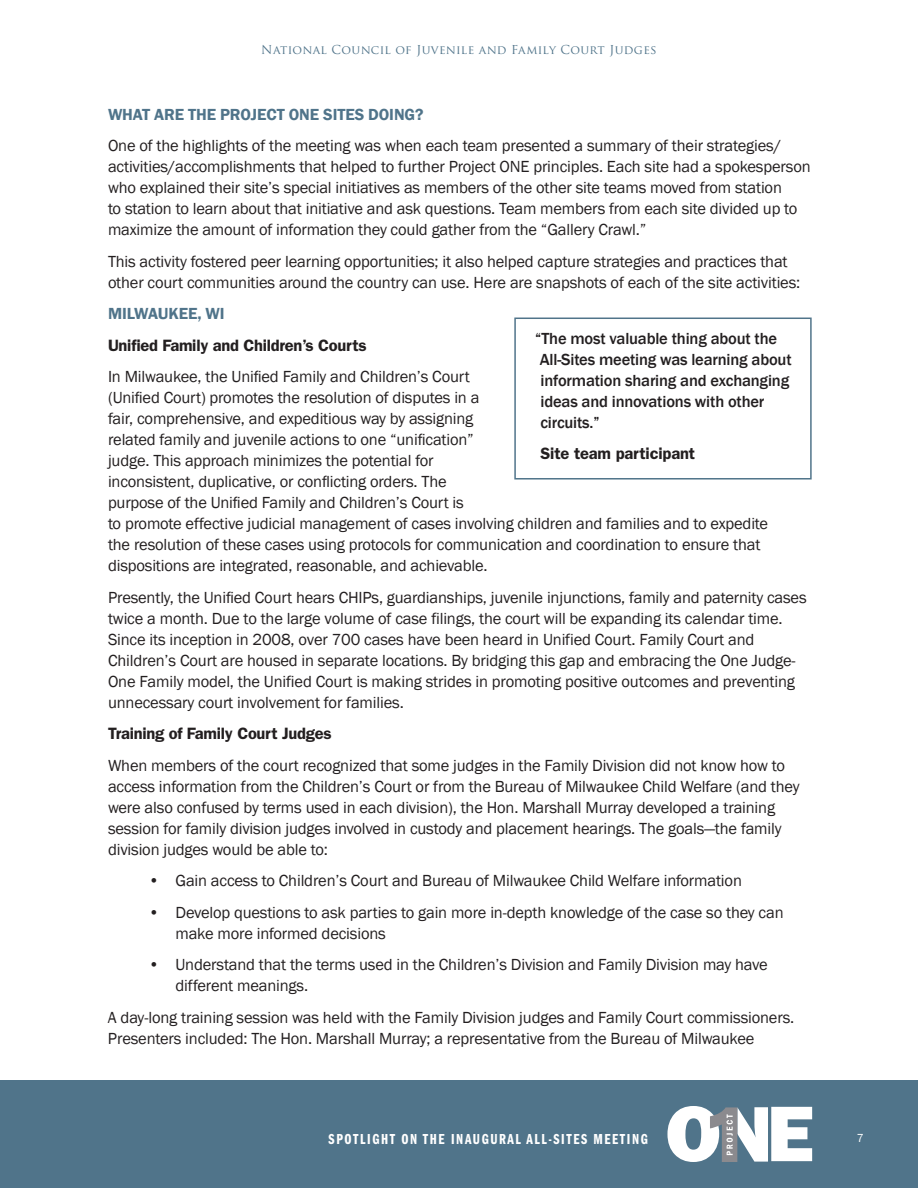
<style>
.page{position:relative;width:918px;height:1188px;background:#fff}
.page>*{position:absolute;margin:0;border:0;box-sizing:border-box;transform-origin:0 0}
.t1{font:16.5px/21px "Franklin Gothic";letter-spacing:-.01em;color:#231f20}
.t2{font:500 16.5px/21px "Franklin Gothic";letter-spacing:-.01em;color:#231f20}
.t3{font:600 16.5px "ITC Franklin Gothic Std";letter-spacing:-.015em;color:#231f20}
.t4{font:600 16.5px "Franklin Gothic";letter-spacing:-.005em;color:#50748a}
.t5{font:15px "ITC Franklin Gothic Std Dm Cp";letter-spacing:.105em;color:#fff}
.t6{font:12px "Trajan Pro";letter-spacing:.03em;color:#50748a}
.t7{font:12px "Franklin Gothic";color:#fff}
</style>
<div class="page">
<div style="left:0;top:1080px;width:918px;height:108px;background:#50748a"></div>
<svg style="left:667px;top:1106px;width:145px;height:56px"></svg>
<div style="left:514px;top:318px;width:298px;height:162px;border:2px solid #50748a"></div>
<p class="t6" style="left:261px;top:42px;width:397px">National Council of Juvenile and Family Court Judges</p>
<p class="t4" style="left:108px;top:104px;width:317px">WHAT ARE THE PROJECT ONE SITES DOING?</p>
<p class="t1" style="left:108px;top:135px;width:704px">One of the highlights of the meeting was when each team presented a summary of their strategies/ activities/accomplishments that helped to further Project ONE principles. Each site had a spokesperson who explained their site’s special initiatives as members of the other site teams moved from station<br>to station to learn about that initiative and ask questions. Team members from each site divided up to maximize the amount of information they could gather from the “Gallery Crawl.”</p>
<p class="t1" style="left:108px;top:251px;width:694px">This activity fostered peer learning opportunities; it also helped capture strategies and practices that other court communities around the country can use. Here are snapshots of each of the site activities:</p>
<p class="t4" style="left:108px;top:303px;width:118px">MILWAUKEE, WI</p>
<p class="t3" style="left:108px;top:335px;width:260px">Unified Family and Children’s Courts</p>
<p class="t1" style="left:108px;top:366px;width:662px">In Milwaukee, the Unified Family and Children’s Court<br>(Unified Court) promotes the resolution of disputes in a<br>fair, comprehensive, and expeditious way by assigning<br>related family and juvenile actions to one “unification”<br>judge. This approach minimizes the potential for<br>inconsistent, duplicative, or conflicting orders. The<br>purpose of the Unified Family and Children’s Court is<br>to promote effective judicial management of cases involving children and families and to expedite the resolution of these cases using protocols for communication and coordination to ensure that dispositions are integrated, reasonable, and achievable.</p>
<p class="t1" style="left:108px;top:587px;width:700px">Presently, the Unified Court hears CHIPs, guardianships, juvenile injunctions, family and paternity cases twice a month. Due to the large volume of case filings, the court will be expanding its calendar time.<br>Since its inception in 2008, over 700 cases have been heard in Unified Court. Family Court and Children’s Court are housed in separate locations. By bridging this gap and embracing the One Judge-One Family model, the Unified Court is making strides in promoting positive outcomes and preventing unnecessary court involvement for families.</p>
<p class="t3" style="left:108px;top:724px;width:225px">Training of Family Court Judges</p>
<p class="t1" style="left:108px;top:755px;width:693px">When members of the court recognized that some judges in the Family Division did not know how to access information from the Children’s Court or from the Bureau of Milwaukee Child Welfare (and they were also confused by terms used in each division), the Hon. Marshall Murray developed a training session for family division judges involved in custody and placement hearings. The goals—the family division judges would be able to:</p>
<p class="t1" style="left:148px;top:870px;width:595px">• Gain access to Children’s Court and Bureau of Milwaukee Child Welfare information</p>
<p class="t1" style="left:176px;top:902px;width:610px;text-indent:-27px">• Develop questions to ask parties to gain more in-depth knowledge of the case so they can make more informed decisions</p>
<p class="t1" style="left:176px;top:954px;width:594px;text-indent:-27px">• Understand that the terms used in the Children’s Division and Family Division may have different meanings.</p>
<p class="t1" style="left:108px;top:1007px;width:688px">A day-long training session was held with the Family Division judges and Family Court commissioners.<br>Presenters included: The Hon. Marshall Murray; a representative from the Bureau of Milwaukee</p>
<p class="t2" style="left:535px;top:328px;width:258px">“The most valuable thing about the<br>All-Sites meeting was learning about information sharing and exchanging ideas and innovations with other circuits.”</p>
<p class="t3" style="left:541px;top:444px;width:156px">Site team participant</p>
<p class="t5" style="left:329px;top:1131px;width:321px">SPOTLIGHT ON THE INAUGURAL ALL-SITES MEETING</p>
<p class="t7" style="left:857px;top:1131px;width:9px">7</p>
</div>
